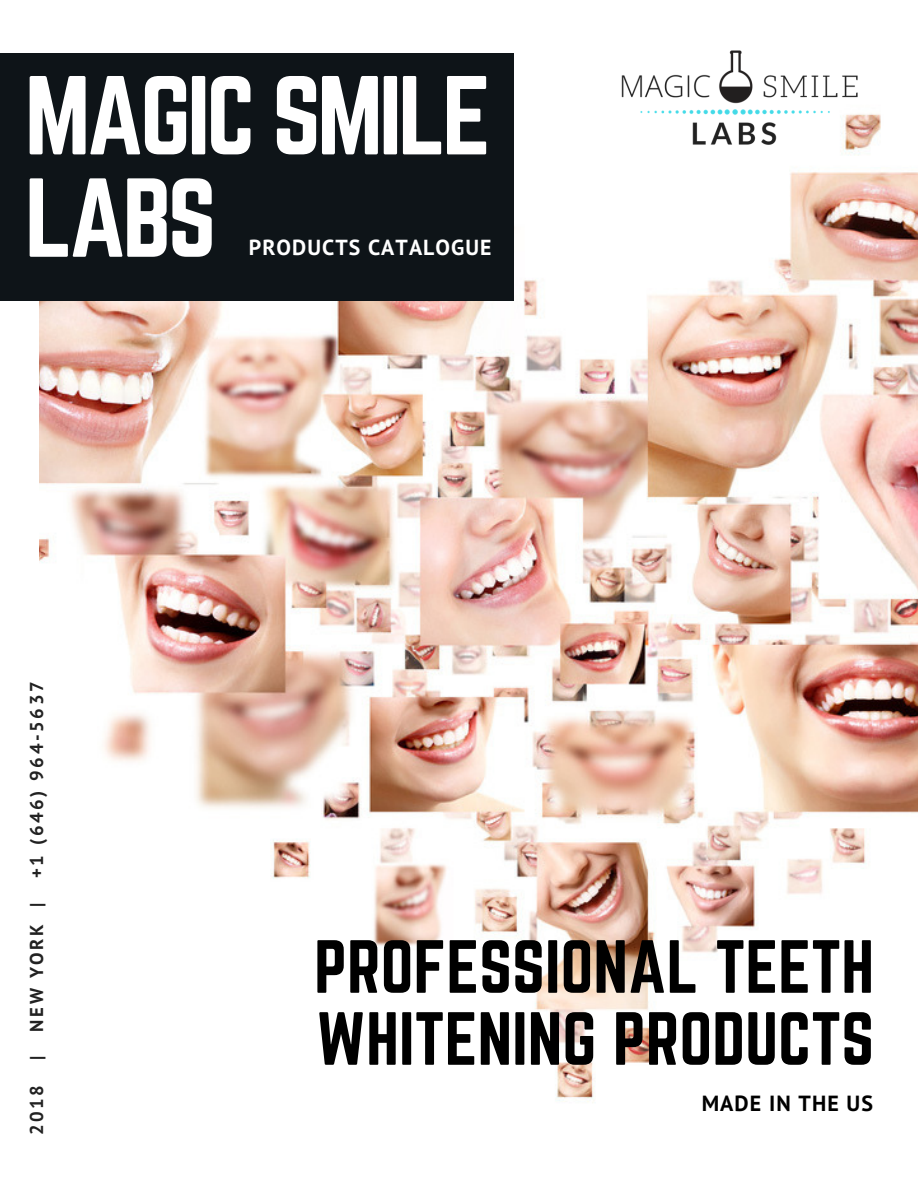
<style>
.page{position:relative;width:918px;height:1188px;background:#fff}
.page>*{position:absolute;margin:0;border:0;box-sizing:border-box;transform-origin:0 0}
.t1{font:98.1px/102.3px "Norwester";letter-spacing:-.04em;color:#fff}
.t2{font:65.85px/72px "Norwester";color:#000}
.t3{font:700 21.9px "PT Sans";letter-spacing:.05em;color:#000}
.t4{font:700 21.75px "PT Sans";letter-spacing:.05em;color:#fff}
.t5{font:700 18.75px "PT Sans";letter-spacing:.14em;color:#222}
</style>
<div class="page">
<img style="left:39px;top:114px;width:879px;height:989px">
<div style="left:0;top:53px;width:514px;height:247px;background:#0e1418"></div>
<img style="left:595px;top:50px;width:279px;height:138px">
<h1 class="t1" style="left:25px;top:69px;width:468px">MAGIC SMILE<br>LABS</h1>
<p class="t4" style="left:249px;top:233px;width:244px">PRODUCTS CATALOGUE</p>
<p class="t5" style="left:24px;top:878px;width:198px;rotate:-90deg">+1 (646) 964-5637</p>
<p class="t5" style="left:24px;top:1032px;width:130px;rotate:-90deg">NEW YORK |</p>
<p class="t5" style="left:24px;top:1060px;width:6px;rotate:-90deg">|</p>
<p class="t5" style="left:24px;top:1135px;width:52px;rotate:-90deg">2018</p>
<p class="t2" style="left:314px;top:934px;width:561px">PROFESSIONAL TEETH<br>WHITENING PRODUCTS</p>
<p class="t3" style="left:702px;top:1089px;width:173px">MADE IN THE US</p>
</div>
